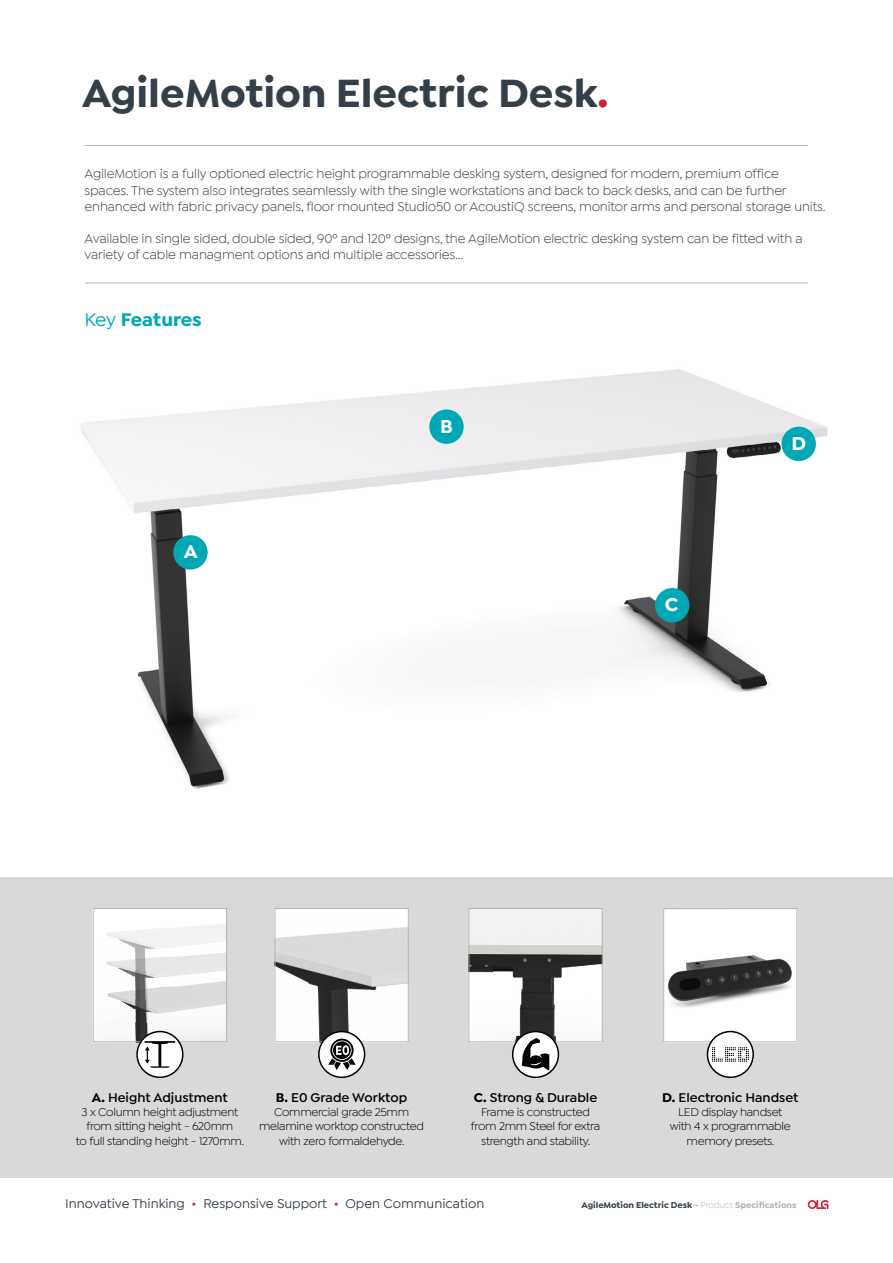
<style>
.page{position:relative;width:893px;height:1263px;background:#fff}
.page>*{position:absolute;margin:0;border:0;box-sizing:border-box;transform-origin:0 0}
.t1{font:700 42px "Isidora Sans";color:#343f49}
.t2{font:700 19.95px "Isidora Sans";color:#fff}
.t3{font:700 19.5px "Isidora Sans";letter-spacing:-.005em;color:#00a8b5}
.t4{font:13.5px/16.2px "Isidora Sans";letter-spacing:-.01em;color:#343f49}
.t5{font:600 13.5px "Isidora Sans";color:#000}
.t6{font:500 13.5px "Isidora Sans";color:#343f49}
.t7{font:12px/14.4px "Isidora Sans";letter-spacing:-.025em;color:#000;text-align:center}
.t8{font:700 9px "Isidora Sans";color:#343f49}
.s1{color:#cd1f3a}
.s2{font-weight:500}
.s3{font-weight:700}
.s4{color:#b3b4b2}
.s5{font-weight:400;color:#b3b4b2}
</style>
<div class="page">
<div style="left:0;top:875px;width:893px;height:303px;background:#d9d9d8"></div>
<img style="left:0;top:369px;width:893px;height:507px">
<svg style="left:808px;top:1200px;width:21px;height:9px"></svg>
<div style="left:173px;top:535px;width:35px;height:34px;background:#00a8b5;border-radius:50%"></div>
<div style="left:781px;top:427px;width:35px;height:34px;background:#00a8b5;border-radius:50%"></div>
<div style="left:429px;top:409px;width:35px;height:35px;background:#00a8b5;border-radius:50%"></div>
<div style="left:655px;top:588px;width:34px;height:34px;background:#00a8b5;border-radius:50%"></div>
<hr style="left:85px;top:283px;width:723px;height:1px;background:#b3b4b2">
<hr style="left:85px;top:145px;width:723px;height:1px;background:#b3b4b2">
<img style="left:665px;top:910px;width:130px;height:130px">
<div style="left:663px;top:908px;width:134px;height:134px;border:1px solid #b3b4b2"></div>
<img style="left:95px;top:910px;width:130px;height:130px">
<div style="left:93px;top:908px;width:134px;height:134px;border:1px solid #b3b4b2"></div>
<img style="left:470px;top:910px;width:131px;height:130px">
<div style="left:468px;top:908px;width:135px;height:134px;border:1px solid #b3b4b2"></div>
<img style="left:277px;top:910px;width:130px;height:130px">
<div style="left:275px;top:908px;width:134px;height:134px;border:1px solid #b3b4b2"></div>
<svg style="left:136px;top:1031px;width:47px;height:46px"></svg>
<div style="left:136px;top:1031px;width:48px;height:47px;border:2px solid #000;border-radius:50%"></div>
<svg style="left:145px;top:1041px;width:30px;height:27px"></svg>
<div style="left:319px;top:1031px;width:45px;height:46px;background:#fff;border-radius:50%"></div>
<div style="left:318px;top:1031px;width:47px;height:47px;border:2px solid #000;border-radius:50%"></div>
<svg style="left:513px;top:1031px;width:45px;height:46px"></svg>
<svg style="left:522px;top:1038px;width:27px;height:33px"></svg>
<div style="left:512px;top:1031px;width:47px;height:47px;border:2px solid #000;border-radius:50%"></div>
<div style="left:708px;top:1031px;width:45px;height:46px;background:#fff;border-radius:50%"></div>
<div style="left:707px;top:1031px;width:47px;height:47px;border:2px solid #000;border-radius:50%"></div>
<svg style="left:712px;top:1047px;width:37px;height:15px"></svg>
<svg style="left:328px;top:1039px;width:28px;height:31px"></svg>
<p class="t1" style="left:82px;top:67px;width:528px">AgileMotion Electric Desk<span class="s1">.</span></p>
<p class="t4" style="left:85px;top:166px;width:742px">AgileMotion is a fully optioned electric height programmable desking system, designed for modern, premium office spaces. The system also integrates seamlessly with the single workstations and back to back desks, and can be further enhanced with fabric privacy panels, floor mounted Studio50 or AcoustiQ screens, monitor arms and personal storage units.</p>
<p class="t4" style="left:85px;top:230px;width:720px">Available in single sided, double sided, 90º and 120º designs, the AgileMotion electric desking system can be fitted with a variety of cable managment options and multiple accessories...</p>
<p class="t3" style="left:85px;top:307px;width:119px"><span class="s2">Key</span> Features</p>
<p class="t2" style="left:184px;top:539px;width:15px">A</p>
<p class="t2" style="left:440px;top:414px;width:14px">B</p>
<p class="t2" style="left:665px;top:592px;width:15px">C</p>
<p class="t2" style="left:792px;top:431px;width:16px">D</p>
<p class="t5" style="left:92px;top:1089px;width:137px"><span class="s3">A.</span> Height Adjustment</p>
<p class="t7" style="left:76px;top:1105px;width:170px">3 x Column height adjustment from sitting height - 620mm<br>to full standing height - 1270mm.</p>
<p class="t5" style="left:276px;top:1089px;width:133px"><span class="s3">B.</span> E0 Grade Worktop</p>
<p class="t7" style="left:259px;top:1105px;width:166px">Commercial grade 25mm melamine worktop constructed with zero formaldehyde.</p>
<p class="t5" style="left:474px;top:1089px;width:125px"><span class="s3">C.</span> Strong &amp; Durable</p>
<p class="t7" style="left:471px;top:1105px;width:131px">Frame is constructed from 2mm Steel for extra strength and stability.</p>
<p class="t5" style="left:662px;top:1089px;width:138px"><span class="s3">D.</span> Electronic Handset</p>
<p class="t7" style="left:670px;top:1105px;width:122px">LED display handset with 4 x programmable memory presets.</p>
<p class="t6" style="left:65px;top:1196px;width:421px">Innovative Thinking <span class="s1">•</span> Responsive Support <span class="s1">•</span> Open Communication</p>
<p class="t8" style="left:582px;top:1200px;width:216px">AgileMotion Electric Desk <span class="s4">-</span> <span class="s5">Product</span> <span class="s4">Specifications</span></p>
</div>
